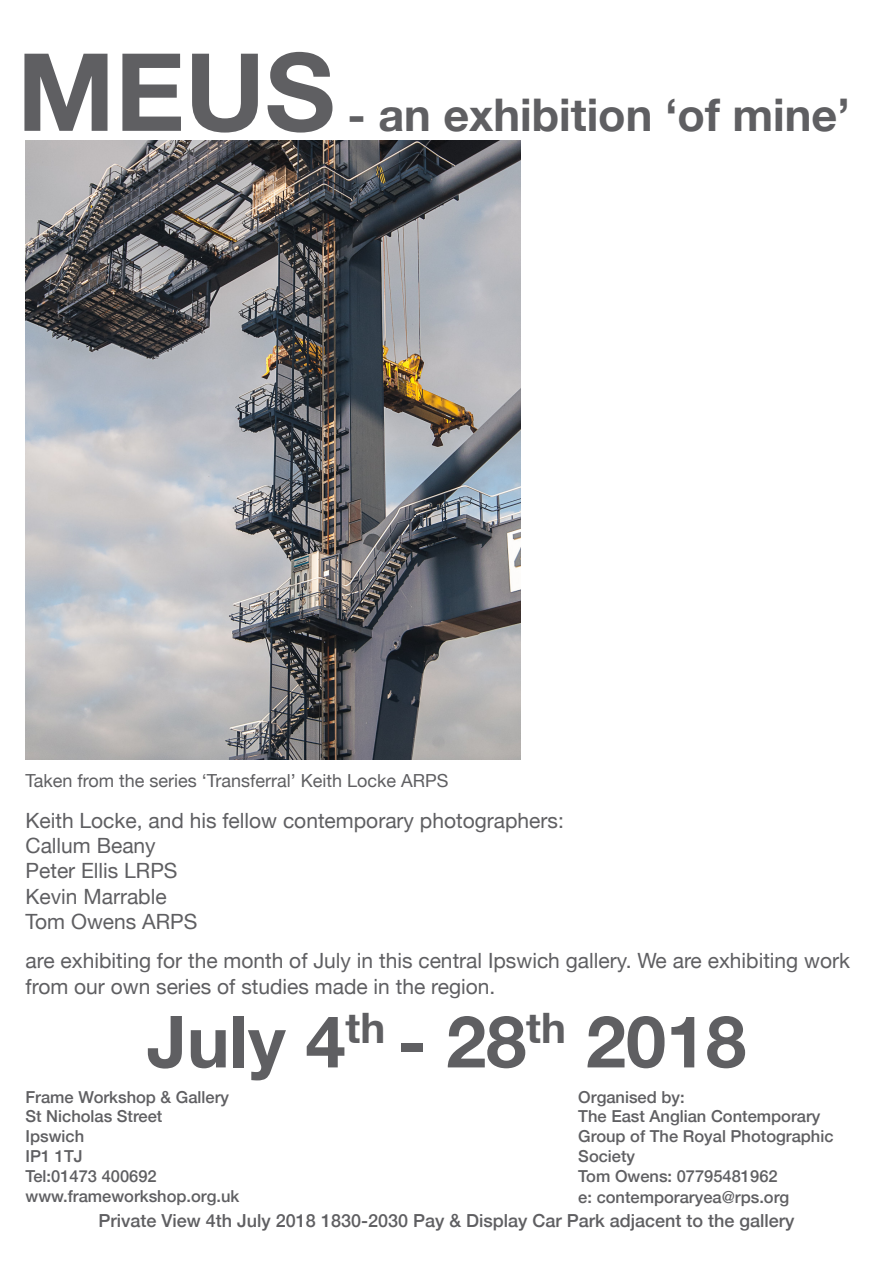
<style>
.page{position:relative;width:893px;height:1263px;background:#fff}
.page>*{position:absolute;margin:0;border:0;box-sizing:border-box;transform-origin:0 0}
.t1{font:700 108px "Helvetica Neue";color:#5f5f62}
.t2{font:700 72px "Helvetica Neue";color:#5f5f62}
.t3{font:700 45px "Helvetica Neue";color:#5f5f62}
.t4{font:21px/25.2px "Helvetica Neue";color:#5f5f62}
.t5{font:500 18px "Helvetica Neue";color:#5f5f62}
.t6{font:18px "Helvetica Neue";color:#5f5f62}
.t7{font:500 16.5px/19.8px "Helvetica Neue";color:#5f5f62}
</style>
<div class="page">
<img style="left:26px;top:140px;width:495px;height:619px">
<p class="t1" style="left:17px;top:8px;width:320px">MEUS</p>
<p class="t3" style="left:348px;top:79px;width:504px">- an exhibition ‘of mine’</p>
<p class="t6" style="left:26px;top:767px;width:425px">Taken from the series ‘Transferral’ Keith Locke ARPS</p>
<p class="t4" style="left:26px;top:809px;width:540px">Keith Locke, and his fellow contemporary photographers:</p>
<p class="t4" style="left:26px;top:834px;width:132px">Callum Beany</p>
<p class="t4" style="left:26px;top:859px;width:154px">Peter Ellis LRPS</p>
<p class="t4" style="left:26px;top:885px;width:143px">Kevin Marrable</p>
<p class="t4" style="left:26px;top:910px;width:173px">Tom Owens ARPS</p>
<p class="t4" style="left:26px;top:949px;width:826px">are exhibiting for the month of July in this central Ipswich gallery. We are exhibiting work from our own series of studies made in the region.</p>
<p class="t2" style="left:147px;top:985px;width:601px">July 4<sup>th</sup> - 28<sup>th</sup> 2018</p>
<p class="t7" style="left:26px;top:1085px;width:205px">Frame Workshop &amp; Gallery</p>
<p class="t7" style="left:26px;top:1105px;width:138px">St Nicholas Street</p>
<p class="t7" style="left:26px;top:1125px;width:60px">Ipswich</p>
<p class="t7" style="left:26px;top:1145px;width:59px">IP1 1TJ</p>
<p class="t7" style="left:26px;top:1165px;width:133px">Tel:01473 400692</p>
<p class="t7" style="left:26px;top:1184px;width:215px">www.frameworkshop.org.uk</p>
<p class="t7" style="left:578px;top:1085px;width:108px">Organised by:</p>
<p class="t7" style="left:578px;top:1105px;width:257px">The East Anglian Contemporary<br>Group of The Royal Photographic<br>Society</p>
<p class="t7" style="left:578px;top:1165px;width:201px">Tom Owens: 07795481962</p>
<p class="t7" style="left:578px;top:1186px;width:212px">e: contemporaryea@rps.org</p>
<p class="t5" style="left:98px;top:1206px;width:698px">Private View 4th July 2018 1830-2030 Pay &amp; Display Car Park adjacent to the gallery</p>
</div>
